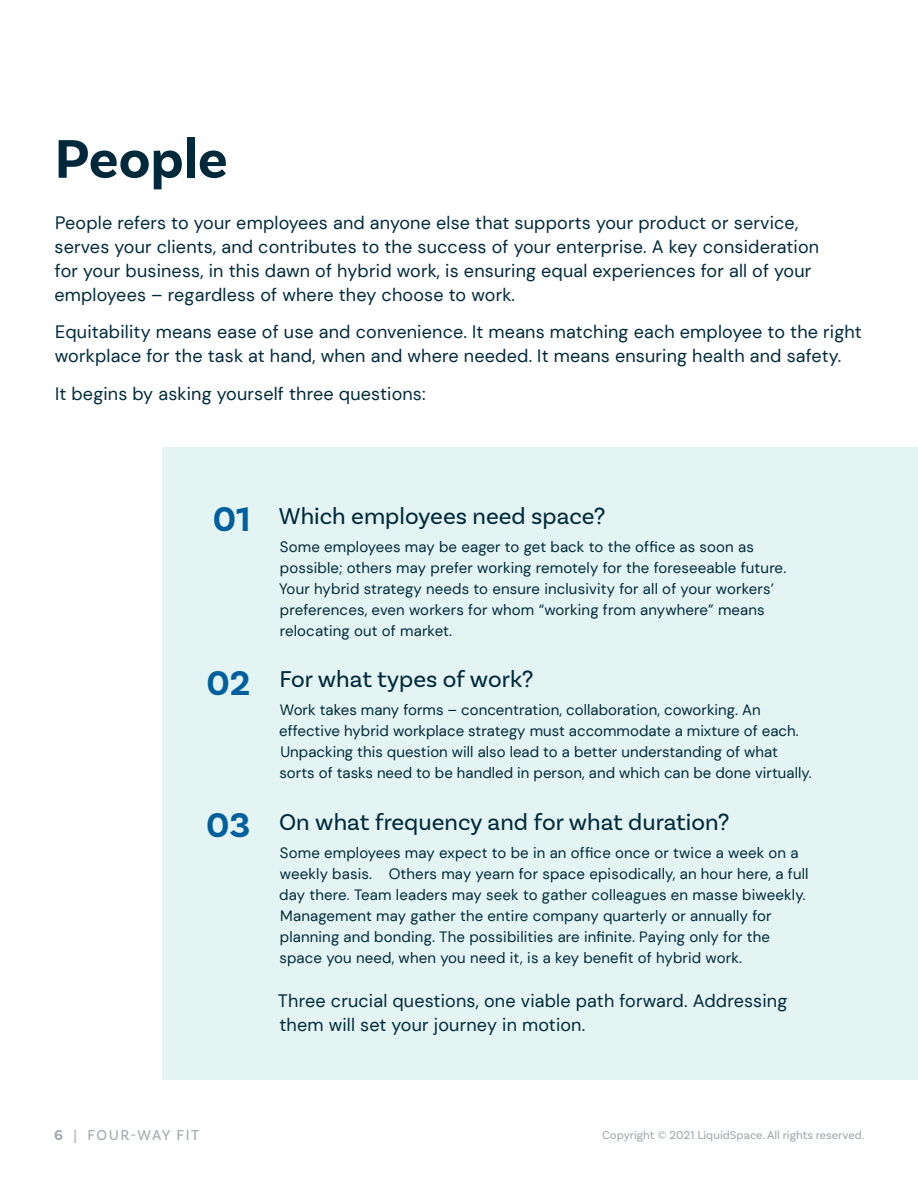
<style>
.page{position:relative;width:918px;height:1188px;background:#fff}
.page>*{position:absolute;margin:0;border:0;box-sizing:border-box;transform-origin:0 0}
.H1_-_lv2_TOC{font:700 57px "Basic Sans";color:#002a3b}
.Faux_Number_List{font:700 36px "Basic Sans";color:#005f9c}
.t1{font:24px "Basic Sans";color:#002a3b}
.Body_1{font:18px/24px "DM Sans";letter-spacing:.01em;color:#002a3b}
.Body_2{font:15px/21px "DM Sans";letter-spacing:.01em;color:#002a3b}
.t2{font:15px "Basic Sans";letter-spacing:.1em;color:#a0a9ad}
.t3{font:12px "Basic Sans";color:#a0a9ad}
.s1{font-weight:700}
</style>
<div class="page">
<div style="left:162px;top:448px;width:756px;height:632px;background:#e4f4f2"></div>
<p class="H1_-_lv2_TOC" style="left:55px;top:124px;width:175px">People</p>
<p class="Body_1" style="left:54px;top:210px;width:766px">People refers to your employees and anyone else that supports your product or service, serves your clients, and contributes to the success of your enterprise. A key consideration for your business, in this dawn of hybrid work, is ensuring equal experiences for all of your employees – regardless of where they choose to work.</p>
<p class="Body_1" style="left:55px;top:320px;width:809px">Equitability means ease of use and convenience. It means matching each employee to the right workplace for the task at hand, when and where needed. It means ensuring health and safety.</p>
<p class="Body_1" style="left:55px;top:381px;width:372px">It begins by asking yourself three questions:</p>
<p class="Faux_Number_List" style="left:213px;top:498px;width:39px">01</p>
<p class="Faux_Number_List" style="left:207px;top:661px;width:45px">02</p>
<p class="Faux_Number_List" style="left:206px;top:803px;width:46px">03</p>
<h3 class="t1" style="left:279px;top:502px;width:328px">Which employees need space?</h3>
<p class="Body_2" style="left:279px;top:536px;width:509px">Some employees may be eager to get back to the office as soon as possible; others may prefer working remotely for the foreseeable future.<br>Your hybrid strategy needs to ensure inclusivity for all of your workers’ preferences, even workers for whom “working from anywhere” means relocating out of market.</p>
<h3 class="t1" style="left:279px;top:665px;width:255px">For what types of work?</h3>
<p class="Body_2" style="left:279px;top:699px;width:534px">Work takes many forms – concentration, collaboration, coworking. An effective hybrid workplace strategy must accommodate a mixture of each.<br>Unpacking this question will also lead to a better understanding of what sorts of tasks need to be handled in person, and which can be done virtually.</p>
<h3 class="t1" style="left:279px;top:808px;width:452px">On what frequency and for what duration?</h3>
<p class="Body_2" style="left:279px;top:842px;width:531px">Some employees may expect to be in an office once or twice a week on a weekly basis. Others may yearn for space episodically, an hour here, a full day there. Team leaders may seek to gather colleagues en masse biweekly.<br>Management may gather the entire company quarterly or annually for planning and bonding. The possibilities are infinite. Paying only for the space you need, when you need it, is a key benefit of hybrid work.</p>
<p class="Body_1" style="left:278px;top:989px;width:511px">Three crucial questions, one viable path forward. Addressing them will set your journey in motion.</p>
<p class="t2" style="left:54px;top:1126px;width:147px"><span class="s1">6</span> | FOUR-WAY FIT</p>
<p class="t3" style="left:602px;top:1127px;width:264px">Copyright © 2021 LiquidSpace. All rights reserved.</p>
</div>
